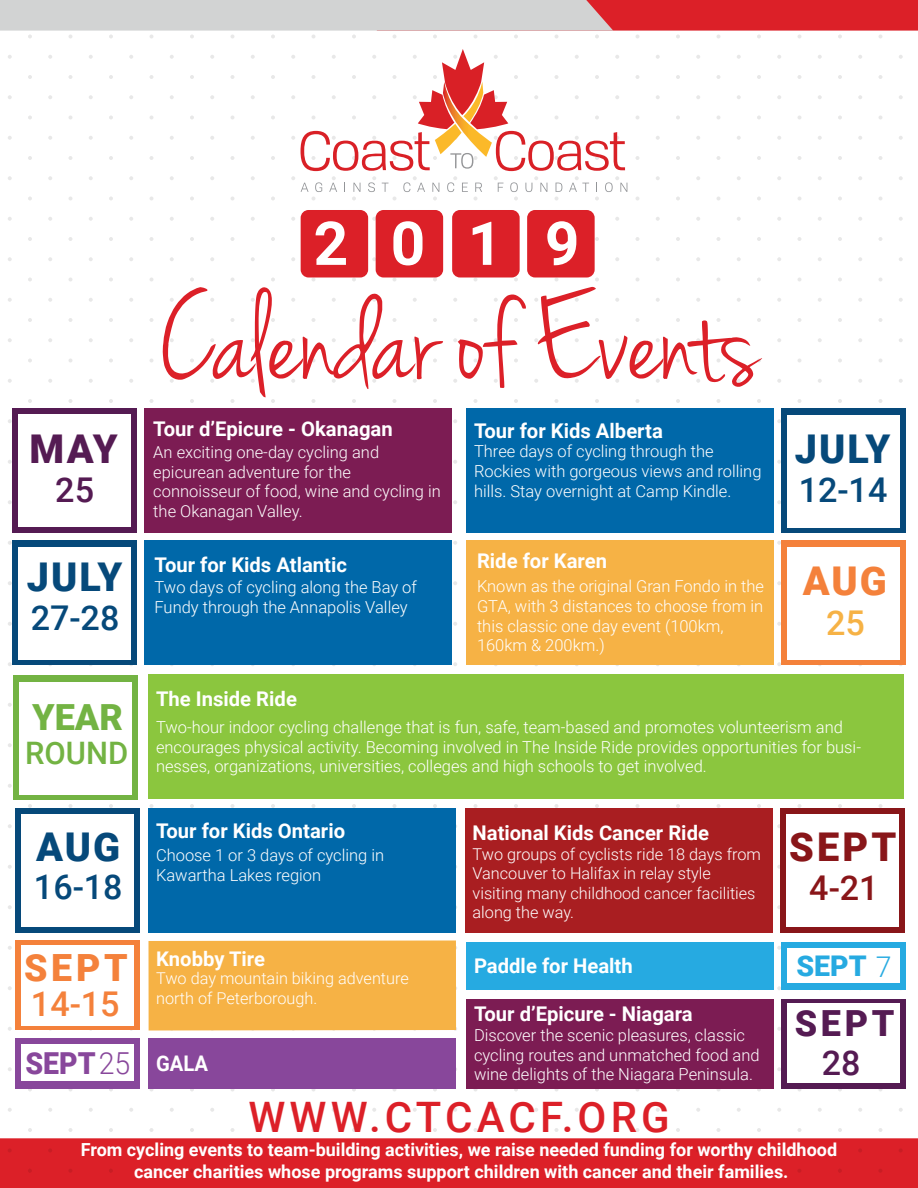
<style>
.page{position:relative;width:918px;height:1188px;background:#fff}
.page>*{position:absolute;margin:0;border:0;box-sizing:border-box;transform-origin:0 0}
.t1{font:131.25px "Jenna Sue";color:#dc2028}
.t2{font:700 60.45px "Roboto";color:#fff}
.t3{font:500 42px "Roboto";letter-spacing:.1em;color:#dc2028}
.t4{font:900 39.6px "Roboto";letter-spacing:.05em;color:#06497a}
.t5{font:900 39.6px "Roboto";color:#891619}
.t6{font:900 39.6px "Roboto";color:#551b53}
.t7{font:900 39.6px "Roboto";color:#f4813b}
.t8{font:900 37.5px "Roboto";color:#f4813b}
.t9{font:900 36px "Roboto";color:#73b343}
.t10{font:900 36px "Roboto";color:#551b53}
.t11{font:500 34.05px "Roboto";color:#06497a}
.t12{font:500 34.05px "Roboto";color:#f4813b}
.t13{font:500 34.05px "Roboto";color:#551b53}
.t14{font:500 34.05px "Roboto";color:#891619}
.t15{font:500 34.05px "Roboto";color:#f6b245}
.t16{font:500 31.05px "Roboto";color:#73b343}
.t17{font:900 30.3px "Roboto";color:#88479b;scale:.94 1}
.t18{font:900 28.5px "Roboto";color:#26aae1}
.t19{font:700 20.25px "Roboto";color:#fff}
.t20{font:700 18px/21.6px "Roboto";color:#fff;text-align:center}
.t21{font:300 16.5px/19.8px "Roboto";color:#fff}
.t22{font:300 16.35px/19.5px "Roboto";color:#fff}
.t23{font:300 16.2px/19.5px "Roboto";color:#fff}
.s1{font-weight:300}
.s2{font-weight:700;font-size:21.45px;color:#fff}
</style>
<div class="page">
<svg style="left:0;top:0;width:918px;height:31px;background:#d59598"></svg>
<div style="left:301px;top:210px;width:67px;height:67px;background:#dc2028;border-radius:8px"></div>
<div style="left:376px;top:210px;width:67px;height:67px;background:#dc2028;border-radius:8px"></div>
<div style="left:452px;top:210px;width:68px;height:67px;background:#dc2028;border-radius:8px"></div>
<div style="left:527px;top:210px;width:68px;height:67px;background:#dc2028;border-radius:8px"></div>
<div style="left:782px;top:408px;width:124px;height:124px;background:#06497a"></div>
<div style="left:466px;top:408px;width:308px;height:124px;background:#0068a9"></div>
<div style="left:788px;top:416px;width:112px;height:112px;background:#fff"></div>
<div style="left:12px;top:408px;width:124px;height:124px;background:#551b53"></div>
<div style="left:144px;top:408px;width:308px;height:124px;background:#7c1c53"></div>
<div style="left:18px;top:414px;width:112px;height:112px;background:#fff"></div>
<div style="left:14px;top:676px;width:124px;height:124px;background:#73b343"></div>
<div style="left:20px;top:682px;width:112px;height:113px;background:#fff"></div>
<div style="left:148px;top:674px;width:756px;height:125px;background:#8bc63e"></div>
<div style="left:15px;top:940px;width:125px;height:90px;background:#f4813b"></div>
<div style="left:21px;top:945px;width:113px;height:81px;background:#fff"></div>
<div style="left:149px;top:940px;width:307px;height:90px;background:#f6b245"></div>
<svg style="left:301px;top:183px;width:8px;height:9px"></svg>
<svg style="left:315px;top:182px;width:7px;height:10px"></svg>
<svg style="left:329px;top:183px;width:8px;height:9px"></svg>
<svg style="left:353px;top:183px;width:7px;height:9px"></svg>
<svg style="left:368px;top:182px;width:7px;height:10px"></svg>
<svg style="left:382px;top:183px;width:6px;height:9px"></svg>
<svg style="left:403px;top:182px;width:7px;height:10px"></svg>
<svg style="left:417px;top:183px;width:8px;height:9px"></svg>
<svg style="left:432px;top:183px;width:7px;height:9px"></svg>
<svg style="left:447px;top:182px;width:7px;height:10px"></svg>
<svg style="left:462px;top:183px;width:6px;height:9px"></svg>
<svg style="left:475px;top:183px;width:7px;height:9px"></svg>
<svg style="left:498px;top:183px;width:5px;height:9px"></svg>
<svg style="left:510px;top:182px;width:8px;height:10px"></svg>
<svg style="left:525px;top:183px;width:7px;height:9px"></svg>
<svg style="left:540px;top:183px;width:7px;height:9px"></svg>
<svg style="left:556px;top:183px;width:6px;height:9px"></svg>
<svg style="left:569px;top:183px;width:20px;height:9px"></svg>
<svg style="left:605px;top:182px;width:8px;height:10px"></svg>
<svg style="left:620px;top:183px;width:7px;height:9px"></svg>
<svg style="left:301px;top:49px;width:324px;height:122px"></svg>
<div style="left:782px;top:541px;width:124px;height:124px;background:#f4813b"></div>
<div style="left:466px;top:541px;width:308px;height:124px;background:#f6b245"></div>
<div style="left:788px;top:548px;width:112px;height:112px;background:#fff"></div>
<div style="left:12px;top:541px;width:124px;height:124px;background:#06497a"></div>
<div style="left:144px;top:541px;width:308px;height:124px;background:#0068a9"></div>
<div style="left:18px;top:548px;width:112px;height:112px;background:#fff"></div>
<div style="left:0;top:1138px;width:918px;height:50px;background:#dc2028"></div>
<div style="left:15px;top:808px;width:125px;height:125px;background:#06497a"></div>
<div style="left:148px;top:808px;width:308px;height:125px;background:#0068a9"></div>
<div style="left:21px;top:814px;width:113px;height:113px;background:#fff"></div>
<div style="left:780px;top:808px;width:124px;height:125px;background:#891619"></div>
<div style="left:465px;top:808px;width:307px;height:125px;background:#a91e21"></div>
<div style="left:786px;top:814px;width:112px;height:113px;background:#fff"></div>
<div style="left:782px;top:999px;width:124px;height:90px;background:#551b53"></div>
<div style="left:466px;top:999px;width:308px;height:90px;background:#7c1c53"></div>
<div style="left:788px;top:1004px;width:112px;height:79px;background:#fff"></div>
<div style="left:782px;top:942px;width:124px;height:48px;background:#26aae1"></div>
<div style="left:466px;top:942px;width:308px;height:48px;background:#26aae1"></div>
<div style="left:788px;top:948px;width:112px;height:34px;background:#fff"></div>
<div style="left:148px;top:1038px;width:308px;height:51px;background:#88479b"></div>
<div style="left:15px;top:1038px;width:125px;height:51px;background:#88479b"></div>
<div style="left:21px;top:1044px;width:113px;height:37px;background:#fff"></div>
<h2 class="t2" style="left:314px;top:201px;width:267px">2019</h2>
<h3 class="t6" style="left:30px;top:421px;width:90px">MAY</h3>
<h3 class="t13" style="left:55px;top:466px;width:40px">25</h3>
<h3 class="t4" style="left:27px;top:550px;width:97px">JULY</h3>
<h3 class="t11" style="left:31px;top:594px;width:90px">27-28</h3>
<h3 class="t9" style="left:32px;top:692px;width:92px">YEAR</h3>
<h3 class="t16" style="left:25px;top:732px;width:105px">ROUND</h3>
<h3 class="t4" style="left:36px;top:819px;width:86px">AUG</h3>
<h3 class="t11" style="left:34px;top:863px;width:90px">16-18</h3>
<h1 class="t1" style="left:160px;top:265px;width:600px">Calendar of Events</h1>
<p class="t19" style="left:153px;top:414px;width:241px">Tour d’Epicure - Okanagan</p>
<p class="t21" style="left:153px;top:441px;width:289px">An exciting one-day cycling and epicurean adventure for the connoisseur of food, wine and cycling in the Okanagan Valley.</p>
<p class="t19" style="left:155px;top:550px;width:194px">Tour for Kids Atlantic</p>
<p class="t21" style="left:155px;top:577px;width:264px">Two days of cycling along the Bay of<br>Fundy through the Annapolis Valley</p>
<p class="t19" style="left:156px;top:684px;width:142px">The Inside Ride</p>
<p class="t19" style="left:474px;top:416px;width:190px">Tour for Kids Alberta</p>
<p class="t21" style="left:474px;top:441px;width:289px">Three days of cycling through the<br>Rockies with gorgeous views and rolling hills. Stay overnight at Camp Kindle.</p>
<h3 class="t4" style="left:795px;top:421px;width:97px">JULY</h3>
<h3 class="t11" style="left:799px;top:466px;width:90px">12-14</h3>
<p class="t19" style="left:477px;top:546px;width:132px">Ride for Karen</p>
<p class="t21" style="left:477px;top:576px;width:288px">Known as the original Gran Fondo in the<br>GTA, with 3 distances to choose from in this classic one day event (100km,<br>160km &amp; 200km.)</p>
<h3 class="t7" style="left:803px;top:553px;width:86px">AUG</h3>
<h3 class="t15" style="left:826px;top:599px;width:40px">25</h3>
<p class="t21" style="left:156px;top:716px;width:707px">Two-hour indoor cycling challenge that is fun, safe, team-based and promotes volunteerism and encourages physical activity. Becoming involved in The Inside Ride provides opportunities for busi&shy;nesses, organizations, universities, colleges and high schools to get involved.</p>
<p class="t19" style="left:156px;top:817px;width:191px">Tour for Kids Ontario</p>
<p class="t21" style="left:156px;top:844px;width:230px">Choose 1 or 3 days of cycling in<br>Kawartha Lakes region</p>
<p class="t19" style="left:473px;top:819px;width:238px">National Kids Cancer Ride</p>
<p class="t22" style="left:473px;top:843px;width:290px">Two groups of cyclists ride 18 days from Vancouver to Halifax in relay style visiting many childhood cancer facilities along the way.</p>
<h3 class="t5" style="left:789px;top:819px;width:109px">SEPT</h3>
<h3 class="t14" style="left:809px;top:864px;width:71px">4-21</h3>
<h3 class="t8" style="left:24px;top:942px;width:105px">SEPT</h3>
<h3 class="t12" style="left:31px;top:981px;width:90px">14-15</h3>
<p class="t19" style="left:156px;top:945px;width:110px">Knobby Tire</p>
<p class="t23" style="left:156px;top:968px;width:254px">Two day mountain biking adventure north of Peterborough.</p>
<h3 class="t17" style="left:25px;top:1042px;width:196px">SEPT<span class="s1">25</span> <span class="s2">GALA</span></h3>
<p class="t19" style="left:474px;top:952px;width:160px">Paddle for Health</p>
<h3 class="t18" style="left:796px;top:946px;width:97px">SEPT <span class="s1">7</span></h3>
<p class="t19" style="left:474px;top:1000px;width:220px">Tour d’Epicure - Niagara</p>
<p class="t21" style="left:474px;top:1024px;width:287px">Discover the scenic pleasures, classic cycling routes and unmatched food and wine delights of the Niagara Peninsula.</p>
<h3 class="t10" style="left:795px;top:998px;width:101px">SEPT</h3>
<h3 class="t13" style="left:822px;top:1039px;width:40px">28</h3>
<h3 class="t3" style="left:248px;top:1088px;width:423px">WWW.CTCACF.ORG</h3>
<p class="t20" style="left:81px;top:1138px;width:758px">From cycling events to team-building activities, we raise needed funding for worthy childhood cancer charities whose programs support children with cancer and their families.</p>
</div>
